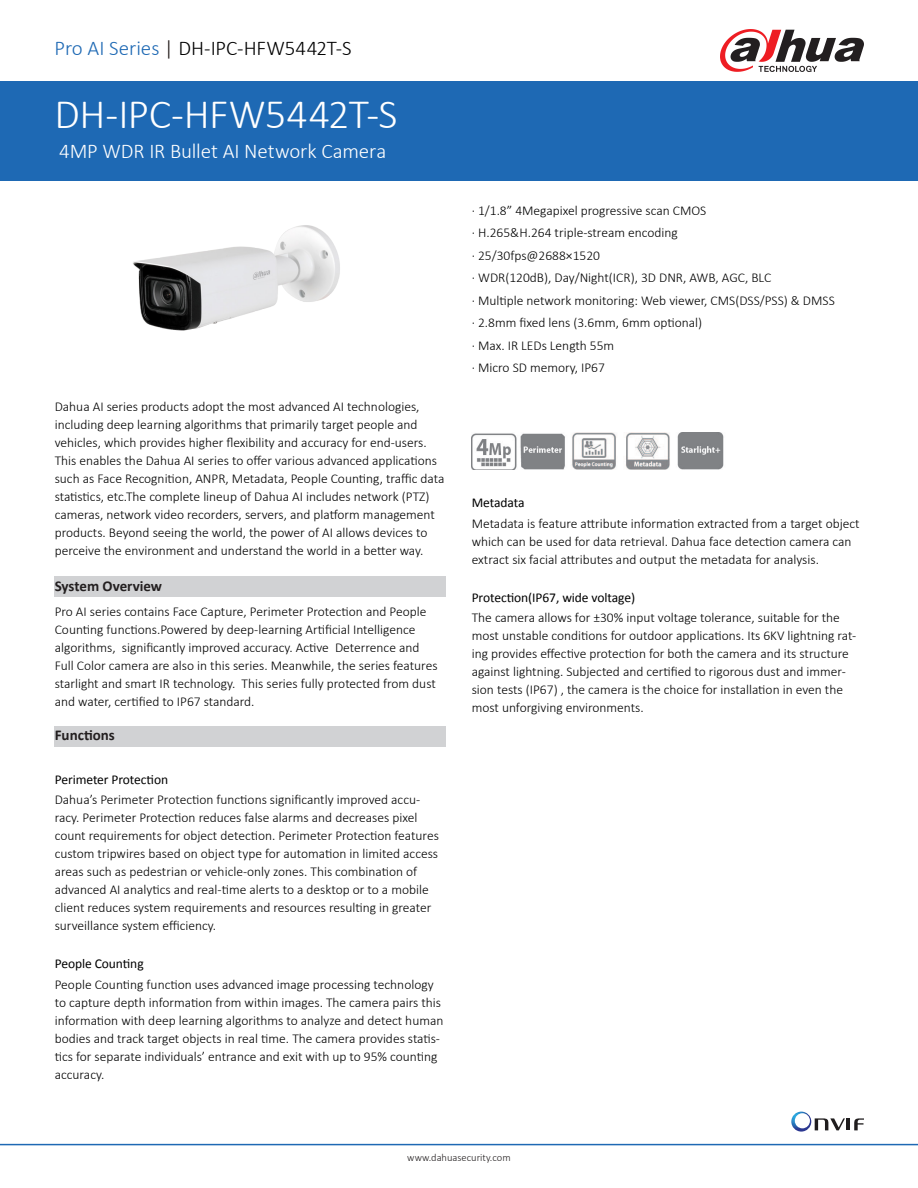
<style>
.page{position:relative;width:918px;height:1188px;background:#fff}
.page>*{position:absolute;margin:0;border:0;box-sizing:border-box;transform-origin:0 0}
.t1{font:300 42px "Calibri";letter-spacing:-.015em;color:#fff}
.t2{font:300 21px "Calibri";color:#000}
.t3{font:300 21px "Calibri";letter-spacing:-.01em;color:#fff}
.t4{font:700 15px "Calibri";color:#231f20}
.t5{font:300 13.5px/18px "Calibri";color:#000}
.段落标题{font:13.5px "Calibri";letter-spacing:-.005em;color:#000}
.t6{font:300 10.5px "Calibri";color:#231f20}
.s1{color:#1e69b4}
.s2{color:#1b1513}
</style>
<div class="page">
<div style="left:0;top:81px;width:918px;height:100px;background:#1e69b4"></div>
<hr style="left:0;top:1144px;width:918px;height:1px;background:#1e69b4">
<svg style="left:720px;top:29px;width:144px;height:43px"></svg>
<svg style="left:791px;top:1112px;width:73px;height:20px"></svg>
<div style="left:54px;top:577px;width:392px;height:20px;background:#d1d2d4"></div>
<div style="left:54px;top:726px;width:391px;height:21px;background:#d1d2d4"></div>
<img style="left:133px;top:225px;width:207px;height:106px">
<img style="left:472px;top:432px;width:252px;height:38px">
<p class="t2" style="left:55px;top:35px;width:299px"><span class="s1">Pro AI Series</span> <span class="s2">|</span> DH-IPC-HFW5442T-S</p>
<p class="t1" style="left:55px;top:88px;width:345px">DH-IPC-HFW5442T-S</p>
<p class="t3" style="left:59px;top:138px;width:329px">4MP WDR IR Bullet AI Network Camera</p>
<p class="t5" style="left:55px;top:398px;width:391px">Dahua AI series products adopt the most advanced AI technologies, including deep learning algorithms that primarily target people and vehicles, which provides higher flexibility and accuracy for end-users.<br>This enables the Dahua AI series to offer various advanced applications such as Face Recognition, ANPR, Metadata, People Counting, traffic data statistics, etc.The complete lineup of Dahua AI includes network (PTZ) cameras, network video recorders, servers, and platform management products. Beyond seeing the world, the power of AI allows devices to perceive the environment and understand the world in a better way.</p>
<p class="t4" style="left:55px;top:577px;width:109px">System Overview</p>
<p class="t5" style="left:55px;top:603px;width:384px">Pro AI series contains Face Capture, Perimeter Protection and People Counting functions.Powered by deep-learning Artificial Intelligence algorithms, significantly improved accuracy. Active Deterrence and Full Color camera are also in this series. Meanwhile, the series features starlight and smart IR technology. This series fully protected from dust and water, certified to IP67 standard.</p>
<p class="t4" style="left:55px;top:725px;width:62px">Functions</p>
<p class="段落标题" style="left:55px;top:771px;width:115px">Perimeter Protection</p>
<p class="t5" style="left:55px;top:791px;width:386px">Dahua’s Perimeter Protection functions significantly improved accu&shy;racy. Perimeter Protection reduces false alarms and decreases pixel count requirements for object detection. Perimeter Protection features custom tripwires based on object type for automation in limited access areas such as pedestrian or vehicle-only zones. This combination of advanced AI analytics and real-time alerts to a desktop or to a mobile client reduces system requirements and resources resulting in greater surveillance system efficiency.</p>
<p class="段落标题" style="left:55px;top:955px;width:90px">People Counting</p>
<p class="t5" style="left:55px;top:975px;width:390px">People Counting function uses advanced image processing technology to capture depth information from within images. The camera pairs this information with deep learning algorithms to analyze and detect human bodies and track target objects in real time. The camera provides statis&shy;tics for separate individuals’ entrance and exit with up to 95% counting accuracy.</p>
<p class="t5" style="left:472px;top:201px;width:236px">· 1/1.8” 4Megapixel progressive scan CMOS</p>
<p class="t5" style="left:472px;top:224px;width:208px">· H.265&amp;H.264 triple-stream encoding</p>
<p class="t5" style="left:472px;top:246px;width:130px">· 25/30fps@2688×1520</p>
<p class="t5" style="left:472px;top:269px;width:301px">· WDR(120dB), Day/Night(ICR), 3D DNR, AWB, AGC, BLC</p>
<p class="t5" style="left:472px;top:291px;width:365px">· Multiple network monitoring: Web viewer, CMS(DSS/PSS) &amp; DMSS</p>
<p class="t5" style="left:472px;top:314px;width:232px">· 2.8mm fixed lens (3.6mm, 6mm optional)</p>
<p class="t5" style="left:472px;top:336px;width:144px">· Max. IR LEDs Length 55m</p>
<p class="t5" style="left:472px;top:359px;width:135px">· Micro SD memory, IP67</p>
<p class="段落标题" style="left:472px;top:494px;width:54px">Metadata</p>
<p class="t5" style="left:472px;top:514px;width:389px">Metadata is feature attribute information extracted from a target object which can be used for data retrieval. Dahua face detection camera can extract six facial attributes and output the metadata for analysis.</p>
<p class="段落标题" style="left:472px;top:589px;width:165px">Protection(IP67, wide voltage)</p>
<p class="t5" style="left:472px;top:608px;width:386px">The camera allows for ±30% input voltage tolerance, suitable for the most unstable conditions for outdoor applications. Its 6KV lightning rat&shy;ing provides effective protection for both the camera and its structure against lightning. Subjected and certified to rigorous dust and immer&shy;sion tests (IP67) , the camera is the choice for installation in even the most unforgiving environments.</p>
<p class="t6" style="left:407px;top:1151px;width:105px">www.dahuasecurity.com</p>
</div>
